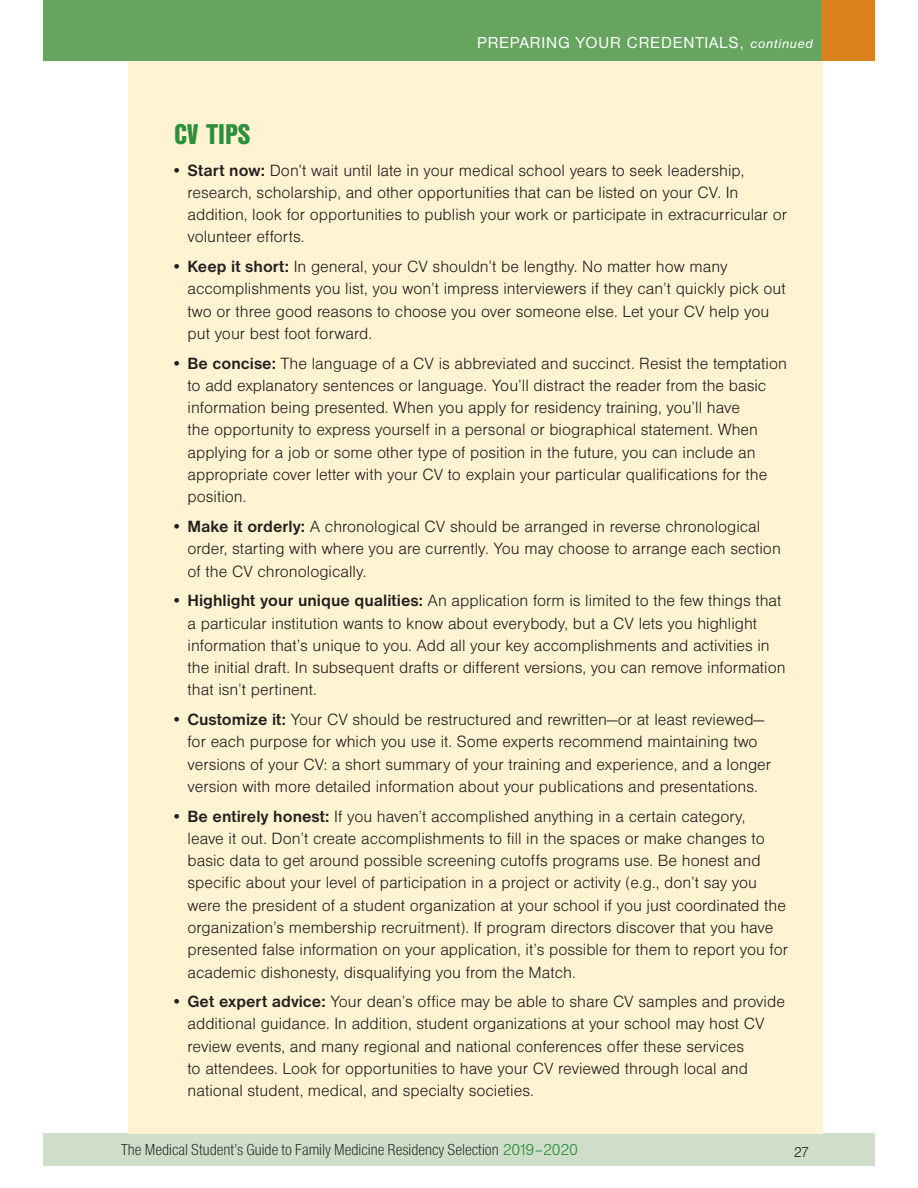
<style>
.page{position:relative;width:918px;height:1188px;background:#fff}
.page>*{position:absolute;margin:0;border:0;box-sizing:border-box;transform-origin:0 0}
.t1{font:29.7px "Nimbus San D Blac Cond";color:#2b903c}
.t2{font:16.95px/22.4px "Nimbus San D Ligh";color:#231f20}
.t3{font:16.5px "Nimbus San D Ligh Cond";color:#231f20}
.t4{font:16.5px "Nimbus San D";letter-spacing:.05em;color:#fff}
.t5{font:14.85px "Nimbus San D Ligh";color:#231f20}
.s1{font-style:italic;font-size:13.2px}
.s2{font-family:"Nimbus San D";font-weight:700}
.s3{font-family:"Nimbus San D Ligh";color:#2b903c}
</style>
<div class="page">
<div style="left:43px;top:1133px;width:832px;height:32px;background:#cedec9"></div>
<div style="left:128px;top:16px;width:695px;height:1117px;background:#fff3d2"></div>
<div style="left:43px;top:0;width:780px;height:61px;background:#66a460"></div>
<div style="left:823px;top:0;width:52px;height:61px;background:#db821f"></div>
<h1 class="t1" style="left:174px;top:122px;width:78px">CV TIPS</h1>
<p class="t4" style="left:477px;top:37px;width:337px">PREPARING YOUR CREDENTIALS, <span class="s1">continued</span></p>
<p class="t2" style="left:188px;top:160px;width:601px;text-indent:-16px">• <span class="s2">Start now:</span> Don’t wait until late in your medical school years to seek leadership, research, scholarship, and other opportunities that can be listed on your CV. In addition, look for opportunities to publish your work or participate in extracurricular or volunteer efforts.</p>
<p class="t2" style="left:188px;top:256px;width:600px;text-indent:-16px">• <span class="s2">Keep it short:</span> In general, your CV shouldn’t be lengthy. No matter how many accomplishments you list, you won’t impress interviewers if they can’t quickly pick out two or three good reasons to choose you over someone else. Let your CV help you put your best foot forward.</p>
<p class="t2" style="left:188px;top:353px;width:601px;text-indent:-16px">• <span class="s2">Be concise:</span> The language of a CV is abbreviated and succinct. Resist the temptation to add explanatory sentences or language. You’ll distract the reader from the basic information being presented. When you apply for residency training, you’ll have<br>the opportunity to express yourself in a personal or biographical statement. When applying for a job or some other type of position in the future, you can include an appropriate cover letter with your CV to explain your particular qualifications for the position.</p>
<p class="t2" style="left:188px;top:516px;width:595px;text-indent:-16px">• <span class="s2">Make it orderly:</span> A chronological CV should be arranged in reverse chronological order, starting with where you are currently. You may choose to arrange each section of the CV chronologically.</p>
<p class="t2" style="left:188px;top:590px;width:600px;text-indent:-16px">• <span class="s2">Highlight your unique qualities:</span> An application form is limited to the few things that a particular institution wants to know about everybody, but a CV lets you highlight information that’s unique to you. Add all your key accomplishments and activities in the initial draft. In subsequent drafts or different versions, you can remove information that isn’t pertinent.</p>
<p class="t2" style="left:188px;top:709px;width:585px;text-indent:-16px">• <span class="s2">Customize it:</span> Your CV should be restructured and rewritten—or at least reviewed— for each purpose for which you use it. Some experts recommend maintaining two versions of your CV: a short summary of your training and experience, and a longer version with more detailed information about your publications and presentations.</p>
<p class="t2" style="left:188px;top:806px;width:602px;text-indent:-16px">• <span class="s2">Be entirely honest:</span> If you haven’t accomplished anything in a certain category,<br>leave it out. Don’t create accomplishments to fill in the spaces or make changes to basic data to get around possible screening cutoffs programs use. Be honest and specific about your level of participation in a project or activity (e.g., don’t say you were the president of a student organization at your school if you just coordinated the organization’s membership recruitment). If program directors discover that you have presented false information on your application, it’s possible for them to report you for academic dishonesty, disqualifying you from the Match.</p>
<p class="t2" style="left:188px;top:991px;width:599px;text-indent:-16px">• <span class="s2">Get expert advice:</span> Your dean’s office may be able to share CV samples and provide additional guidance. In addition, student organizations at your school may host CV review events, and many regional and national conferences offer these services<br>to attendees. Look for opportunities to have your CV reviewed through local and national student, medical, and specialty societies.</p>
<p class="t3" style="left:121px;top:1140px;width:459px">The Medical Student’s Guide to Family Medicine Residency Selection <span class="s3">2019–2020</span></p>
<p class="t5" style="left:794px;top:1147px;width:16px">27</p>
</div>
